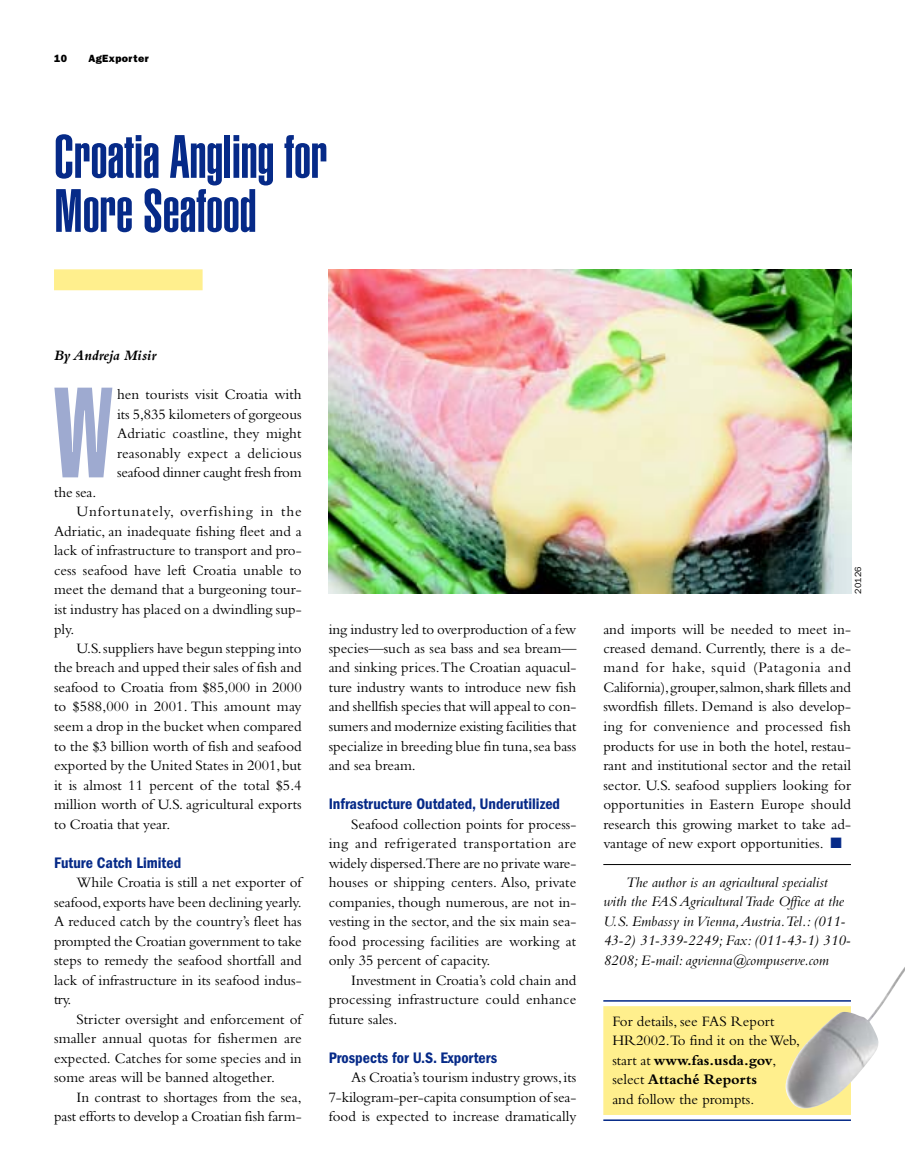
<style>
.page{position:relative;width:905px;height:1175px;background:#fff}
.page>*{position:absolute;margin:0;border:0;box-sizing:border-box;transform-origin:0 0}
.t1{font:900 extra-condensed 126px "Helvetica";color:#9eaad0}
.t2{font:900 extra-condensed 60px/54px "Helvetica";color:#062a88}
.t3{font:600 condensed 15.75px "Franklin Gothic";color:#062a88}
.t4{font:15px/19.5px "Bembo";color:#000;text-align:justify}
.t5{font:italic 15px "Bembo";color:#000}
.t6{font:15px "Bembo";letter-spacing:.025em;color:#000}
.t7{font:15px "Bembo";letter-spacing:.045em;color:#000}
.t8{font:italic 700 15px "Bembo";color:#000}
.t9{font:800 10.5px "Franklin Gothic";letter-spacing:.035em;color:#000}
.t10{font:9px "Franklin Gothic";color:#000}
.s1{color:#062a88}
.s2{font-weight:700}
</style>
<div class="page">
<hr style="left:603px;top:864px;width:247px;height:1px;background:#000">
<hr style="left:603px;top:1119px;width:247px;height:2px;background:#062a88">
<div style="left:54px;top:269px;width:149px;height:21px;background:#ffef8d;border:2px solid #ffef8d"></div>
<img style="left:328px;top:269px;width:523px;height:324px">
<hr style="left:603px;top:1000px;width:247px;height:1px;background:#062a88">
<div style="left:603px;top:1006px;width:247px;height:109px;background:#ffef8d;border:2px solid #ffef8d"></div>
<img style="left:785px;top:968px;width:119px;height:140px">
<p class="t9" style="left:54px;top:55px;width:14px">10</p>
<p class="t9" style="left:88px;top:55px;width:62px">AgExporter</p>
<h1 class="t2" style="left:54px;top:133px;width:275px">Croatia Angling for<br>More Seafood</h1>
<p class="t8" style="left:54px;top:350px;width:104px">By Andreja Misir</p>
<p class="t1" style="left:53px;top:387px;width:62px">W</p>
<p class="t4" style="left:117px;top:386px;width:186px">hen tourists visit Croatia with its 5,835 kilometers of gorgeous Adriatic coastline, they might reasonably expect a delicious seafood dinner caught fresh from</p>
<p class="t4" style="left:54px;top:484px;width:44px">the sea.</p>
<p class="t4" style="left:54px;top:503px;width:249px;text-indent:22px">Unfortunately, overfishing in the Adriatic, an inadequate fishing fleet and a lack of infrastructure to transport and pro&shy;cess seafood have left Croatia unable to meet the demand that a burgeoning tour&shy;ist industry has placed on a dwindling sup&shy;ply.</p>
<p class="t4" style="left:54px;top:640px;width:249px;text-indent:22px">U.S.suppliers have begun stepping into the breach and upped their sales of fish and seafood to Croatia from $85,000 in 2000 to $588,000 in 2001. This amount may seem a drop in the bucket when compared to the $3 billion worth of fish and seafood exported by the United States in 2001, but it is almost 11 percent of the total $5.4 million worth of U.S. agricultural exports to Croatia that year.</p>
<p class="t3" style="left:54px;top:857px;width:129px">Future Catch Limited</p>
<p class="t4" style="left:54px;top:874px;width:249px;text-indent:22px">While Croatia is still a net exporter of seafood, exports have been declining yearly.<br>A reduced catch by the country’s fleet has prompted the Croatian government to take steps to remedy the seafood shortfall and lack of infrastructure in its seafood indus&shy;try.</p>
<p class="t4" style="left:54px;top:1010px;width:249px;text-indent:22px">Stricter oversight and enforcement of smaller annual quotas for fishermen are expected. Catches for some species and in some areas will be banned altogether.</p>
<p class="t4" style="left:54px;top:1088px;width:249px;text-align:right">In contrast to shortages from the sea, past efforts to develop a Croatian fish farm-</p>
<p class="t10" style="left:855px;top:593px;width:29px;rotate:-90deg">20126</p>
<p class="t4" style="left:328px;top:620px;width:249px">ing industry led to overproduction of a few</p>
<p class="t4" style="left:603px;top:620px;width:249px">and imports will be needed to meet in-</p>
<p class="t4" style="left:329px;top:640px;width:249px">species—such as sea bass and sea bream—</p>
<p class="t4" style="left:603px;top:640px;width:249px">creased demand. Currently, there is a de-</p>
<p class="t4" style="left:329px;top:659px;width:249px">and sinking prices.The Croatian aquacul-</p>
<p class="t7" style="left:603px;top:662px;width:249px">mand for hake, squid (Patagonia and</p>
<p class="t4" style="left:328px;top:679px;width:249px">ture industry wants to introduce new fish</p>
<p class="t4" style="left:603px;top:679px;width:249px">California), grouper, salmon, shark fillets and</p>
<p class="t4" style="left:328px;top:698px;width:249px">and shellfish species that will appeal to con-</p>
<p class="t4" style="left:603px;top:698px;width:249px">swordfish fillets. Demand is also develop-</p>
<p class="t4" style="left:328px;top:718px;width:249px">sumers and modernize existing facilities that</p>
<p class="t4" style="left:603px;top:718px;width:249px">ing for convenience and processed fish</p>
<p class="t4" style="left:328px;top:737px;width:249px">specialize in breeding blue fin tuna, sea bass</p>
<p class="t4" style="left:603px;top:737px;width:249px">products for use in both the hotel, restau-</p>
<p class="t4" style="left:328px;top:757px;width:89px">and sea bream.</p>
<p class="t4" style="left:603px;top:757px;width:249px">rant and institutional sector and the retail</p>
<p class="t4" style="left:603px;top:776px;width:249px">sector. U.S. seafood suppliers looking for</p>
<p class="t3" style="left:328px;top:798px;width:233px">Infrastructure Outdated, Underutilized</p>
<p class="t4" style="left:603px;top:796px;width:249px">opportunities in Eastern Europe should</p>
<p class="t4" style="left:351px;top:815px;width:227px">Seafood collection points for process-</p>
<p class="t4" style="left:603px;top:815px;width:249px">research this growing market to take ad-</p>
<p class="t6" style="left:328px;top:838px;width:249px">ing and refrigerated transportation are</p>
<p class="t4" style="left:603px;top:835px;width:240px">vantage of new export opportunities. <span class="s1">■</span></p>
<p class="t4" style="left:328px;top:854px;width:249px">widely dispersed.There are no private ware&shy;houses or shipping centers. Also, private</p>
<p class="t5" style="left:626px;top:876px;width:203px">The author is an agricultural specialist</p>
<p class="t4" style="left:328px;top:893px;width:249px">companies, though numerous, are not in-</p>
<p class="t5" style="left:603px;top:896px;width:242px">with the FAS Agricultural Trade Office at the</p>
<p class="t4" style="left:328px;top:913px;width:249px">vesting in the sector, and the six main sea-</p>
<p class="t5" style="left:603px;top:915px;width:244px">U.S. Embassy in Vienna,Austria.Tel.: (011-</p>
<p class="t4" style="left:328px;top:932px;width:249px">food processing facilities are working at</p>
<p class="t5" style="left:603px;top:935px;width:249px">43-2) 31-339-2249; Fax: (011-43-1) 310-</p>
<p class="t4" style="left:328px;top:952px;width:163px">only 35 percent of capacity.</p>
<p class="t4" style="left:328px;top:971px;width:249px;text-indent:22px">Investment in Croatia’s cold chain and processing infrastructure could enhance future sales.</p>
<p class="t3" style="left:328px;top:1052px;width:170px">Prospects for U.S. Exporters</p>
<p class="t4" style="left:328px;top:1069px;width:249px;text-indent:23px">As Croatia’s tourism industry grows, its 7-kilogram-per-capita consumption of sea&shy;food is expected to increase dramatically</p>
<p class="t5" style="left:603px;top:954px;width:227px">8208; E-mail: agvienna@compuserve.com</p>
<p class="t4" style="left:612px;top:1012px;width:189px;text-align:left">For details, see FAS Report<br>HR2002.To find it on the Web, start at <span class="s2">www.fas.usda.gov</span>, select <span class="s2">Attaché Reports<br></span>and follow the prompts.</p>
</div>
